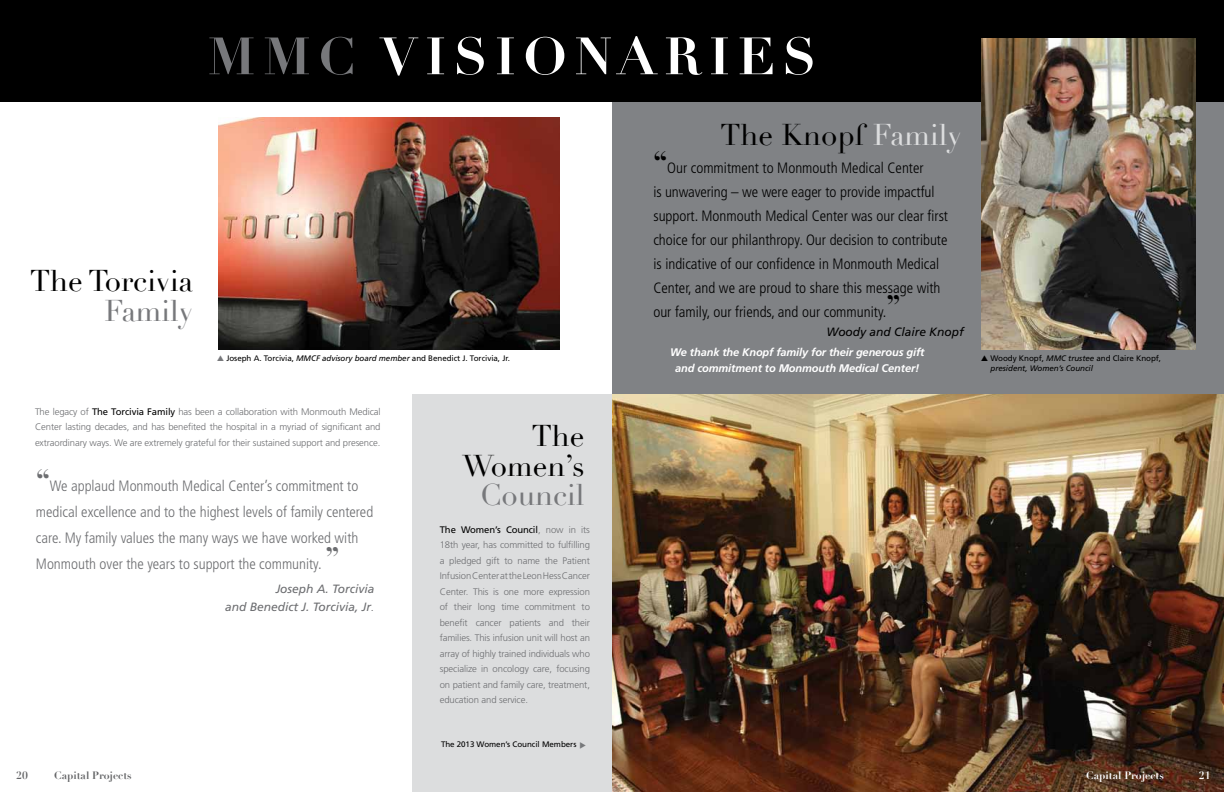
<style>
.page{position:relative;width:1224px;height:792px;background:#fff}
.page>*{position:absolute;margin:0;border:0;box-sizing:border-box;transform-origin:0 0}
.t1{font:700 51.5px "Didot";letter-spacing:.15em;color:#fff}
.t2{font:29.4px/29.5px "Didot";color:#000;text-align:right}
.t3{font:29.4px "Didot";color:#77787b}
.t4{font:300 condensed 15px/24px "Frutiger";color:#000}
.t5{font:300 condensed 15px/26px "Frutiger";color:#6d6e71}
.t6{font:italic 12px/18px "Frutiger";color:#6d6e71;text-align:right}
.t7{font:italic 12px "Frutiger";color:#000}
.t8{font:italic 700 11px/16px "Frutiger";letter-spacing:-.01em;color:#fff;text-align:center}
.t9{font:700 10.5px "Didot";color:#636466}
.t10{font:700 10.5px "Didot";color:#fff}
.t11{font:300 9.5px/15.5px "Frutiger";letter-spacing:-.01em;color:#6d6e71;text-align:justify}
.t12{font:8px "Frutiger";letter-spacing:-.005em;color:#000}
.t13{font:italic 8px/10px "Frutiger";letter-spacing:-.005em;color:#000}
.s1{color:#77787b}
.s2{font-style:italic}
.s3{color:#dcddde}
.s4{font-family:"Didot";font-weight:700;font-stretch:normal;font-size:30px}
.s5{font-weight:400;color:#000}
.s6{font-weight:300}
.s7{font-style:normal}
</style>
<div class="page">
<div style="left:612px;top:0;width:612px;height:418px;background:#808285"></div>
<div style="left:412px;top:394px;width:812px;height:398px;background:#dcddde"></div>
<img style="left:612px;top:394px;width:612px;height:398px">
<div style="left:0;top:0;width:1224px;height:101px;background:#000"></div>
<img style="left:218px;top:118px;width:341px;height:231px">
<img style="left:981px;top:38px;width:215px;height:312px">
<h1 class="t1" style="left:208px;top:24px;width:407px"><span class="s1">MMC</span> VISIONARIE</h1>
<h1 class="t1" style="left:783px;top:24px;width:35px">S</h1>
<h2 class="t2" style="left:30px;top:267px;width:164px">The Torcivia</h2>
<h2 class="t3" style="left:104px;top:293px;width:90px">Family</h2>
<p class="t12" style="left:226px;top:353px;width:285px">Joseph A. Torcivia, <span class="s2">MMCF advisory board member</span> and Benedict J. Torcivia, Jr.</p>
<h2 class="t2" style="left:720px;top:121px;width:243px">The Knopf <span class="s3">Family</span></h2>
<p class="t4" style="left:653px;top:156px;width:296px"><span class="s4">“</span>Our commitment to Monmouth Medical Center<br>is unwavering – we were eager to provide impactful support. Monmouth Medical Center was our clear first choice for our philanthropy. Our decision to contribute is indicative of our confidence in Monmouth Medical Center, and we are proud to share this message with our family, our friends, and our community.<span class="s4">”</span></p>
<p class="t7" style="left:827px;top:325px;width:139px">Woody and Claire Knopf</p>
<p class="t8" style="left:670px;top:344px;width:256px">We thank the Knopf family for their generous gift and commitment to Monmouth Medical Center!</p>
<p class="t11" style="left:35px;top:404px;width:347px">The legacy of <span class="s5">The Torcivia Family</span> has been a collaboration with Monmouth Medical Center lasting decades, and has benefited the hospital in a myriad of significant and extraordinary ways. We are extremely grateful for their sustained support and presence.</p>
<h3 class="t5" style="left:36px;top:473px;width:339px"><span class="s4">“</span>We applaud Monmouth Medical Center’s commitment to medical excellence and to the highest levels of family centered care. My family values the many ways we have worked with Monmouth over the years to support the community. <span class="s4">”</span></h3>
<p class="t6" style="left:225px;top:580px;width:151px">Joseph A. Torcivia<br>and Benedict J. Torcivia, Jr<span class="s6">.</span></p>
<p class="t9" style="left:16px;top:769px;width:13px">20</p>
<p class="t9" style="left:54px;top:769px;width:79px">Capital Projects</p>
<h2 class="t2" style="left:462px;top:422px;width:124px">The<br>Women’s</h2>
<h2 class="t3" style="left:480px;top:477px;width:106px">Council</h2>
<p class="t11" style="left:440px;top:522px;width:152px"><span class="s5">The Women’s Council</span>, now in its 18th year, has committed to fulfilling a pledged gift to name the Patient Infusion Center at the Leon Hess Cancer Center. This is one more expression of their long time commitment to benefit cancer patients and their families. This infusion unit will host an array of highly trained individuals who specialize in oncology care, focusing on patient and family care, treatment, education and service.</p>
<p class="t12" style="left:441px;top:740px;width:137px">The 2013 Women’s Council Members</p>
<p class="t13" style="left:991px;top:354px;width:172px"><span class="s7">Woody Knopf,</span> MMC trustee <span class="s7">and Claire Knopf, </span>president, Women’s Council</p>
<p class="t10" style="left:1086px;top:769px;width:79px">Capital Projects</p>
<p class="t10" style="left:1199px;top:769px;width:13px">21</p>
</div>
